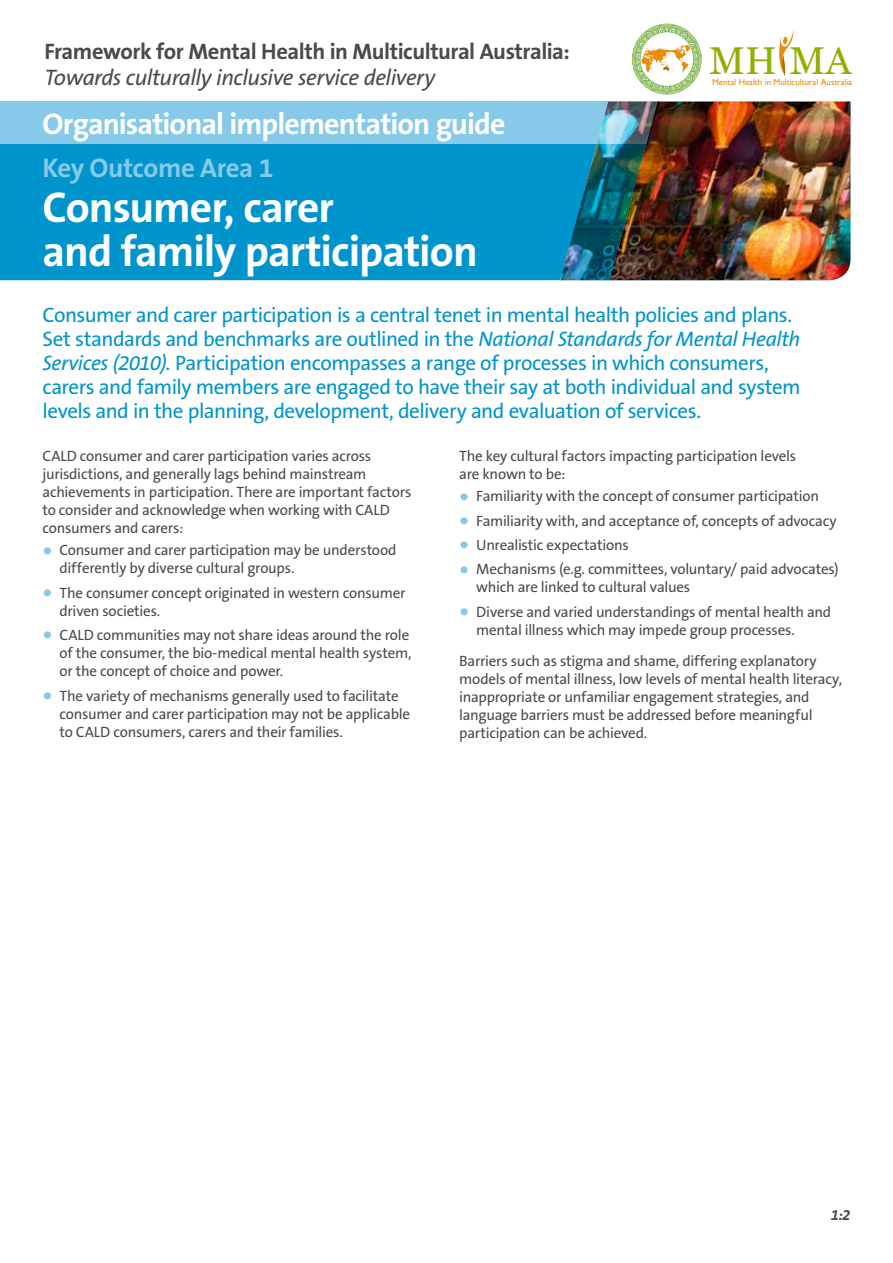
<style>
.page{position:relative;width:893px;height:1263px;background:#fff}
.page>*{position:absolute;margin:0;border:0;box-sizing:border-box;transform-origin:0 0}
.t1{font:700 43.5px/43.5px "The Sans B7";letter-spacing:-.025em;color:#fff}
.t2{font:38.85px "Georgia";color:#8eb001}
.t3{font:700 30px "The Sans B7";letter-spacing:-.03em;color:#fff}
.t4{font:700 27px "The Sans B7";letter-spacing:-.015em;color:#86c9e9}
.t5{font:700 22.5px "The Sans B7";letter-spacing:-.02em;color:#4a4a49}
.t6{font:italic 22.5px "The Sans B5 Plain";letter-spacing:-.025em;color:#4a4a49}
.t7{font:21px/24px "The Sans B5 Plain";letter-spacing:-.025em;color:#0094cd}
.t8{font:15px/18px "The Sans B5 Plain";letter-spacing:-.015em;color:#4a4a49}
.t9{font:italic 700 15px "The Sans B7";color:#4a4a49}
.t10{font:8.85px "Gill Sans";color:#e78d0e}
.s1{font-style:italic}
.s2{font-family:"The Sans B7";font-weight:700;font-size:24px;color:#86c9e9}
</style>
<div class="page">
<div style="left:0;top:144px;width:534px;height:136px;background:#0094cd"></div>
<div style="left:0;top:102px;width:850px;height:42px;background:#86c9e9"></div>
<img style="left:677px;top:102px;width:173px;height:178px">
<img style="left:534px;top:102px;width:143px;height:178px">
<svg style="left:779px;top:30px;width:15px;height:46px"></svg>
<svg style="left:632px;top:24px;width:70px;height:70px"></svg>
<h3 class="t5" style="left:44px;top:40px;width:527px">Framework for Mental Health in Multicultural Australia:</h3>
<h3 class="t6" style="left:44px;top:66px;width:392px">Towards culturally inclusive service delivery</h3>
<h3 class="t3" style="left:43px;top:108px;width:464px">Organisational implementation guide</h3>
<h3 class="t4" style="left:43px;top:154px;width:233px">Key Outcome Area 1</h3>
<h1 class="t1" style="left:43px;top:187px;width:437px">Consumer, carer<br>and family participation</h1>
<h2 class="t2" style="left:709px;top:37px;width:144px">MH MA</h2>
<p class="t10" style="left:712px;top:77px;width:142px">Mental Health in Multicultural Australia</p>
<p class="t7" style="left:43px;top:303px;width:760px">Consumer and carer participation is a central tenet in mental health policies and plans.<br>Set standards and benchmarks are outlined in the <span class="s1">National Standards for Mental Health Services (2010).</span> Participation encompasses a range of processes in which consumers, carers and family members are engaged to have their say at both individual and system levels and in the planning, development, delivery and evaluation of services.</p>
<p class="t8" style="left:43px;top:448px;width:371px">CALD consumer and carer participation varies across jurisdictions, and generally lags behind mainstream achievements in participation. There are important factors to consider and acknowledge when working with CALD consumers and carers:</p>
<p class="t8" style="left:60px;top:542px;width:339px;text-indent:-17px"><span class="s2">•</span> Consumer and carer participation may be understood differently by diverse cultural groups.</p>
<p class="t8" style="left:60px;top:584px;width:347px;text-indent:-17px"><span class="s2">•</span> The consumer concept originated in western consumer driven societies.</p>
<p class="t8" style="left:60px;top:627px;width:353px;text-indent:-17px"><span class="s2">•</span> CALD communities may not share ideas around the role of the consumer, the bio-medical mental health system, or the concept of choice and power.</p>
<p class="t8" style="left:60px;top:687px;width:352px;text-indent:-17px"><span class="s2">•</span> The variety of mechanisms generally used to facilitate consumer and carer participation may not be applicable to CALD consumers, carers and their families.</p>
<p class="t8" style="left:459px;top:448px;width:338px">The key cultural factors impacting participation levels are known to be:</p>
<p class="t8" style="left:459px;top:488px;width:361px"><span class="s2">•</span> Familiarity with the concept of consumer participation</p>
<p class="t8" style="left:459px;top:512px;width:379px"><span class="s2">•</span> Familiarity with, and acceptance of, concepts of advocacy</p>
<p class="t8" style="left:459px;top:537px;width:171px"><span class="s2">•</span> Unrealistic expectations</p>
<p class="t8" style="left:476px;top:561px;width:364px;text-indent:-17px"><span class="s2">•</span> Mechanisms (e.g. committees, voluntary/ paid advocates) which are linked to cultural values</p>
<p class="t8" style="left:476px;top:603px;width:357px;text-indent:-17px"><span class="s2">•</span> Diverse and varied understandings of mental health and mental illness which may impede group processes.</p>
<p class="t8" style="left:459px;top:652px;width:384px">Barriers such as stigma and shame, differing explanatory models of mental illness, low levels of mental health literacy, inappropriate or unfamiliar engagement strategies, and language barriers must be addressed before meaningful participation can be achieved.</p>
<p class="t9" style="left:831px;top:1207px;width:21px">1:2</p>
</div>
